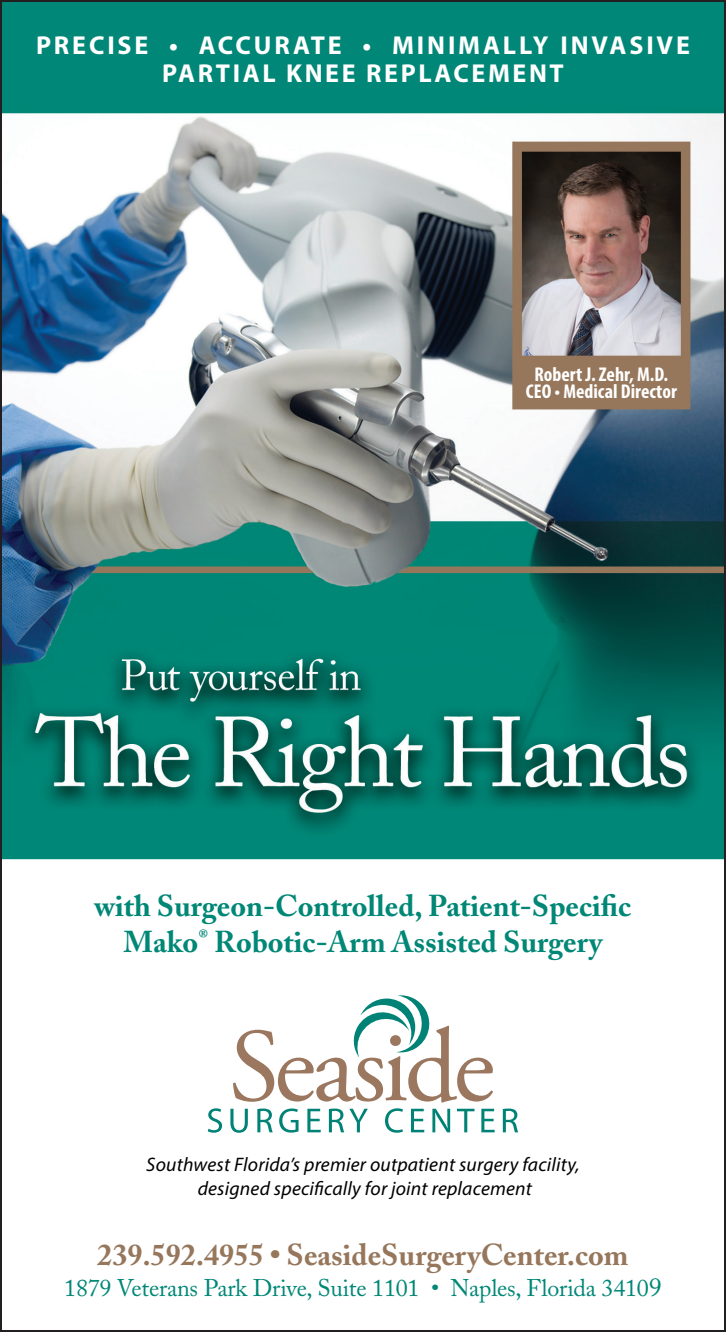
<style>
.page{position:relative;width:726px;height:1332px;background:#fff}
.page>*{position:absolute;margin:0;border:0;box-sizing:border-box;transform-origin:0 0}
.t1{font:700 30px "Adobe Caslon";color:#008776}
.t2{font:700 30px "Adobe Caslon";color:#96775c}
.t3{font:700 26px "Myriad Pro";letter-spacing:.105em;color:#fff}
.t4{font:24px "Adobe Caslon";letter-spacing:-.01em;color:#008776}
.t5{font:700 condensed 20px "Myriad Pro";color:#fff}
.t6{font:italic 19.6px/23.6px "Myriad Pro";letter-spacing:.01em;color:#000;text-align:center}
.s1{font-size:26px}
</style>
<div class="page">
<img style="left:3px;top:3px;width:720px;height:1130px">
<svg style="left:208px;top:1108px;width:14px;height:25px"></svg>
<svg style="left:503px;top:1109px;width:15px;height:23px"></svg>
<svg style="left:230px;top:995px;width:264px;height:138px"></svg>
<p class="t3" style="left:36px;top:28px;width:655px">PRECISE • ACCURATE • MINIMALLY INVASIVE</p>
<p class="t3" style="left:162px;top:56px;width:403px">PARTIAL KNEE REPLACEMENT</p>
<p class="t5" style="left:534px;top:361px;width:135px">Robert J. Zehr, M.D.</p>
<p class="t5" style="left:526px;top:379px;width:152px">CEO • Medical Director</p>
<p class="t1" style="left:95px;top:887px;width:538px">with Surgeon-Controlled, Patient-Specific</p>
<p class="t1" style="left:123px;top:923px;width:480px">Mako<sup>®</sup> Robotic-Arm Assisted Surgery</p>
<p class="t6" style="left:146px;top:1152px;width:435px">Southwest Florida’s premier outpatient surgery facility, designed specifically for joint replacement</p>
<p class="t2" style="left:97px;top:1237px;width:533px">239.592.4955 • SeasideSurgeryCenter.com</p>
<p class="t4" style="left:64px;top:1274px;width:599px">1879 Veterans Park Drive, Suite 1101 • Naples, Florida 3410<span class="s1">9</span></p>
</div>
